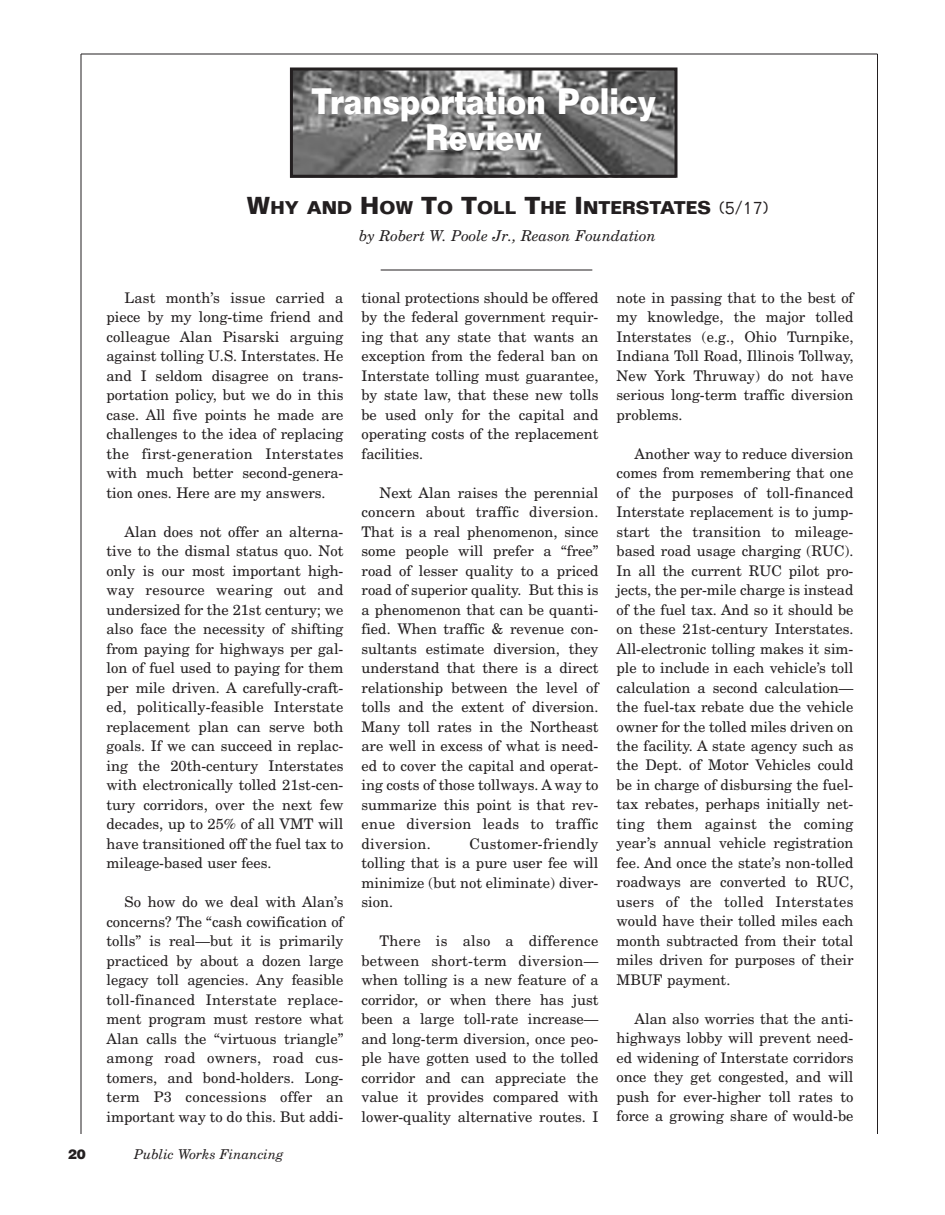
<style>
.page{position:relative;width:945px;height:1215px;background:#fff}
.page>*{position:absolute;margin:0;border:0;box-sizing:border-box;transform-origin:0 0}
.t1{font:700 36px/36px "Folio";color:#fff;text-align:center;scale:.85 1}
.t2{font:700 18px "Folio";color:#231f20}
.t3{font:italic 15px "New Century Schlbk";color:#231f20}
.t4{font:14.7px/19.5px "New Century Schlbk";color:#231f20;text-align:justify}
.t5{font:italic 13.5px "New Century Schlbk";color:#231f20}
.t6{font:900 13.5px "Helvetica";color:#231f20}
.s1{font-size:24px}
.s2{font-weight:300}
</style>
<div class="page">
<hr style="left:81px;top:54px;width:1px;height:1080px;background:#231f20">
<hr style="left:877px;top:54px;width:1px;height:1080px;background:#231f20">
<hr style="left:81px;top:54px;width:797px;height:1px;background:#231f20">
<img style="left:294px;top:72px;width:380px;height:102px">
<div style="left:290px;top:68px;width:388px;height:110px;border:3px solid #231f20"></div>
<hr style="left:381px;top:270px;width:211px;height:1px;background:#231f20">
<h1 class="t1" style="left:312px;top:87px;width:407px">Transportation Policy<br>Review</h1>
<p class="t2" style="left:247px;top:201px;width:523px"><span class="s1">W</span>HY AND <span class="s1">H</span>OW <span class="s1">T</span>O <span class="s1">T</span>OLL <span class="s1">T</span>HE <span class="s1">I</span>NTERSTATES <span class="s2">(5/17)</span></p>
<p class="t3" style="left:359px;top:227px;width:298px">by Robert W. Poole Jr., Reason Foundation</p>
<p class="t4" style="left:107px;top:288px;width:238px;text-indent:18px">Last month’s issue carried a piece by my long-time friend and colleague Alan Pisarski arguing against tolling U.S. Interstates. He and I seldom disagree on trans&shy;portation policy, but we do in this case. All five points he made are challenges to the idea of replacing the first-generation Interstates with much better second-genera&shy;tion ones. Here are my answers.</p>
<p class="t4" style="left:107px;top:522px;width:239px;text-indent:18px">Alan does not offer an alterna&shy;tive to the dismal status quo. Not only is our most important high&shy;way resource wearing out and undersized for the 21st century; we also face the necessity of shifting from paying for highways per gal&shy;lon of fuel used to paying for them per mile driven. A carefully-craft&shy;ed, politically-feasible Interstate replacement plan can serve both goals. If we can succeed in replac&shy;ing the 20th-century Interstates with electronically tolled 21st-cen&shy;tury corridors, over the next few decades, up to 25% of all VMT will have transitioned off the fuel tax to mileage-based user fees.</p>
<p class="t4" style="left:107px;top:893px;width:239px;text-indent:18px">So how do we deal with Alan’s concerns? The “cash cowification of tolls” is real—but it is primarily practiced by about a dozen large legacy toll agencies. Any feasible toll-financed Interstate replace&shy;ment program must restore what Alan calls the “virtuous triangle” among road owners, road cus&shy;tomers, and bond-holders. Long&shy;term P3 concessions offer an important way to do this. But addi-</p>
<p class="t6" style="left:68px;top:1146px;width:20px">20</p>
<p class="t5" style="left:134px;top:1146px;width:151px">Public Works Financing</p>
<p class="t4" style="left:362px;top:288px;width:239px">tional protections should be offered by the federal government requir&shy;ing that any state that wants an exception from the federal ban on Interstate tolling must guarantee, by state law, that these new tolls be used only for the capital and operating costs of the replacement facilities.</p>
<p class="t4" style="left:362px;top:483px;width:239px;text-indent:18px">Next Alan raises the perennial concern about traffic diversion.<br>That is a real phenomenon, since some people will prefer a “free” road of lesser quality to a priced road of superior quality. But this is a phenomenon that can be quanti&shy;fied. When traffic &amp; revenue con&shy;sultants estimate diversion, they understand that there is a direct relationship between the level of tolls and the extent of diversion.<br>Many toll rates in the Northeast are well in excess of what is need&shy;ed to cover the capital and operat&shy;ing costs of those tollways. A way to summarize this point is that rev&shy;enue diversion leads to traffic diversion.</p>
<p class="t4" style="left:362px;top:834px;width:239px;text-indent:108px">Customer-friendly tolling that is a pure user fee will minimize (but not eliminate) diver&shy;sion.</p>
<p class="t4" style="left:362px;top:931px;width:239px;text-indent:18px">There is also a difference between short-term diversion— when tolling is a new feature of a corridor, or when there has just been a large toll-rate increase— and long-term diversion, once peo&shy;ple have gotten used to the tolled corridor and can appreciate the value it provides compared with lower-quality alternative routes. I</p>
<p class="t4" style="left:617px;top:288px;width:238px">note in passing that to the best of my knowledge, the major tolled Interstates (e.g., Ohio Turnpike, Indiana Toll Road, Illinois Tollway, New York Thruway) do not have serious long-term traffic diversion problems.</p>
<p class="t4" style="left:617px;top:444px;width:239px;text-indent:18px">Another way to reduce diversion comes from remembering that one of the purposes of toll-financed Interstate replacement is to jump&shy;start the transition to mileage&shy;based road usage charging (RUC).<br>In all the current RUC pilot pro&shy;jects, the per-mile charge is instead of the fuel tax. And so it should be on these 21st-century Interstates.<br>All-electronic tolling makes it sim&shy;ple to include in each vehicle’s toll calculation a second calculation— the fuel-tax rebate due the vehicle owner for the tolled miles driven on the facility. A state agency such as the Dept. of Motor Vehicles could be in charge of disbursing the fuel&shy;tax rebates, perhaps initially net&shy;ting them against the coming year’s annual vehicle registration fee. And once the state’s non-tolled roadways are converted to RUC, users of the tolled Interstates would have their tolled miles each month subtracted from their total miles driven for purposes of their MBUF payment.</p>
<p class="t4" style="left:617px;top:1009px;width:238px;text-indent:18px">Alan also worries that the anti&shy;highways lobby will prevent need&shy;ed widening of Interstate corridors once they get congested, and will push for ever-higher toll rates to force a growing share of would-be</p>
</div>
